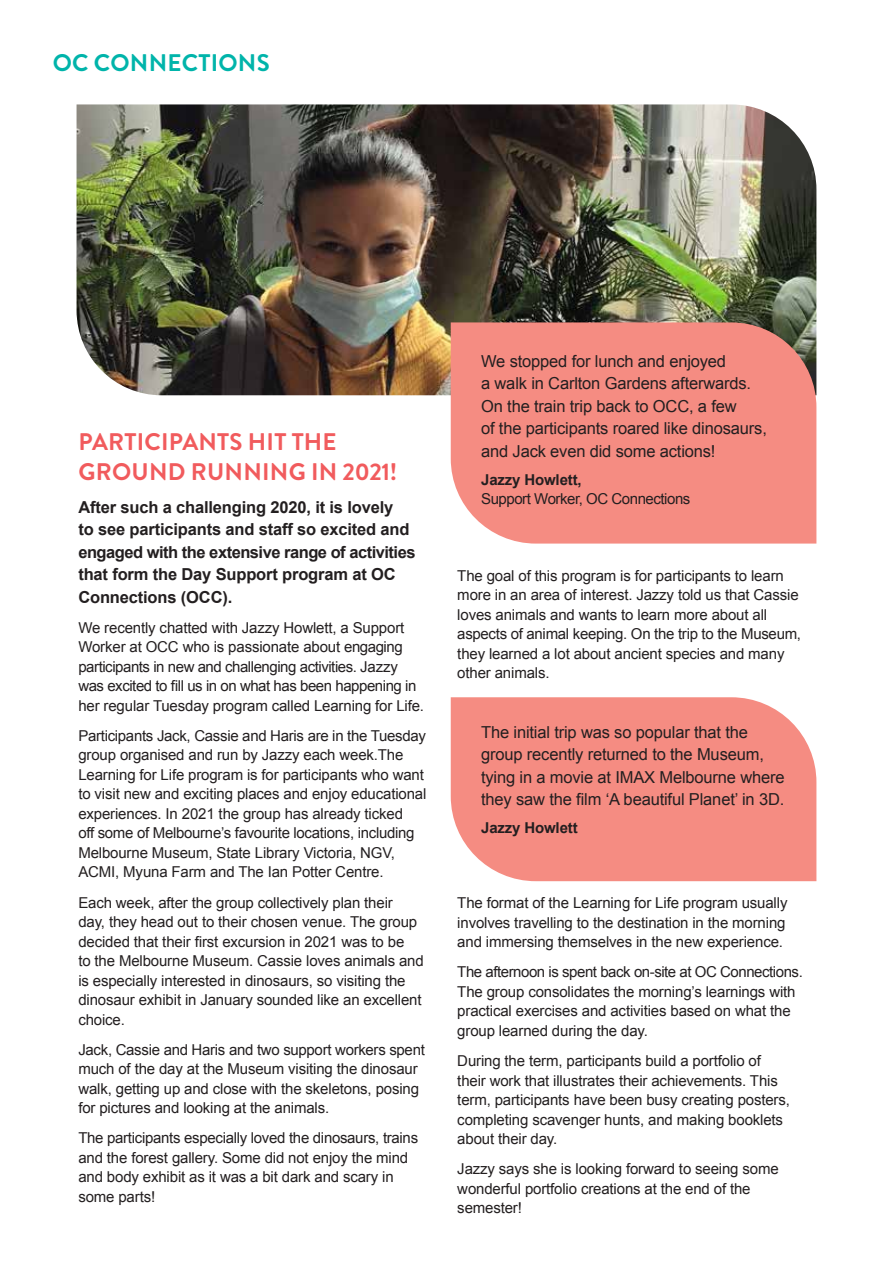
<style>
.page{position:relative;width:893px;height:1263px;background:#fff}
.page>*{position:absolute;margin:0;border:0;box-sizing:border-box;transform-origin:0 0}
.t1{font:700 24px/30px "Brandon Grotesque";letter-spacing:.01em;color:#f15b5d}
.t2{font:700 24px "Brandon Grotesque";letter-spacing:.01em;color:#00b4aa}
.t3{font:16.5px/22.5px "Arial";letter-spacing:-.01em;color:#231f20}
.t4{font:700 16.5px/22.5px "Arial";letter-spacing:-.01em;color:#231f20}
.t5{font:15px/19.5px "Arial";letter-spacing:-.01em;color:#231f20}
.t6{font:15px "Arial";letter-spacing:-.03em;color:#231f20}
.t7{font:700 15px "Arial";letter-spacing:-.01em;color:#231f20}
</style>
<div class="page">
<img style="left:77px;top:104px;width:739px;height:291px">
<div style="left:451px;top:322px;width:365px;height:222px;background:#f58c82"></div>
<div style="left:451px;top:697px;width:365px;height:184px;background:#f58c82"></div>
<h1 class="t2" style="left:53px;top:46px;width:218px">OC CONNECTIONS</h1>
<h1 class="t1" style="left:79px;top:427px;width:320px">PARTICIPANTS HIT THE<br>GROUND RUNNING IN 2021!</h1>
<p class="t4" style="left:78px;top:496px;width:339px">After such a challenging 2020, it is lovely<br>to see participants and staff so excited and engaged with the extensive range of activities that form the Day Support program at OC Connections (OCC).</p>
<p class="t5" style="left:78px;top:618px;width:347px">We recently chatted with Jazzy Howlett, a Support Worker at OCC who is passionate about engaging participants in new and challenging activities. Jazzy was excited to fill us in on what has been happening in her regular Tuesday program called Learning for Life.</p>
<p class="t5" style="left:78px;top:726px;width:350px">Participants Jack, Cassie and Haris are in the Tuesday group organised and run by Jazzy each week.The Learning for Life program is for participants who want to visit new and exciting places and enjoy educational experiences. In 2021 the group has already ticked<br>off some of Melbourne’s favourite locations, including Melbourne Museum, State Library Victoria, NGV, ACMI, Myuna Farm and The Ian Potter Centre.</p>
<p class="t5" style="left:78px;top:893px;width:347px">Each week, after the group collectively plan their<br>day, they head out to their chosen venue. The group decided that their first excursion in 2021 was to be<br>to the Melbourne Museum. Cassie loves animals and is especially interested in dinosaurs, so visiting the dinosaur exhibit in January sounded like an excellent choice.</p>
<p class="t5" style="left:78px;top:1040px;width:348px">Jack, Cassie and Haris and two support workers spent much of the day at the Museum visiting the dinosaur walk, getting up and close with the skeletons, posing for pictures and looking at the animals.</p>
<p class="t5" style="left:78px;top:1128px;width:341px">The participants especially loved the dinosaurs, trains and the forest gallery. Some did not enjoy the mind and body exhibit as it was a bit dark and scary in some parts!</p>
<p class="t3" style="left:481px;top:350px;width:287px">We stopped for lunch and enjoyed<br>a walk in Carlton Gardens afterwards.<br>On the train trip back to OCC, a few<br>of the participants roared like dinosaurs, and Jack even did some actions!</p>
<p class="t7" style="left:481px;top:470px;width:102px">Jazzy Howlett,</p>
<p class="t6" style="left:481px;top:489px;width:211px">Support Worker, OC Connections</p>
<p class="t5" style="left:457px;top:566px;width:345px">The goal of this program is for participants to learn more in an area of interest. Jazzy told us that Cassie loves animals and wants to learn more about all aspects of animal keeping. On the trip to the Museum, they learned a lot about ancient species and many other animals.</p>
<p class="t3" style="left:481px;top:721px;width:305px">The initial trip was so popular that the group recently returned to the Museum, tying in a movie at IMAX Melbourne where they saw the film ‘A beautiful Planet’ in 3D.</p>
<p class="t7" style="left:481px;top:818px;width:98px">Jazzy Howlett</p>
<p class="t5" style="left:457px;top:893px;width:332px">The format of the Learning for Life program usually involves travelling to the destination in the morning and immersing themselves in the new experience.</p>
<p class="t5" style="left:457px;top:962px;width:347px">The afternoon is spent back on-site at OC Connections.<br>The group consolidates the morning’s learnings with practical exercises and activities based on what the group learned during the day.</p>
<p class="t5" style="left:457px;top:1051px;width:334px">During the term, participants build a portfolio of their work that illustrates their achievements. This term, participants have been busy creating posters, completing scavenger hunts, and making booklets about their day.</p>
<p class="t5" style="left:457px;top:1159px;width:323px">Jazzy says she is looking forward to seeing some wonderful portfolio creations at the end of the semester!</p>
</div>
